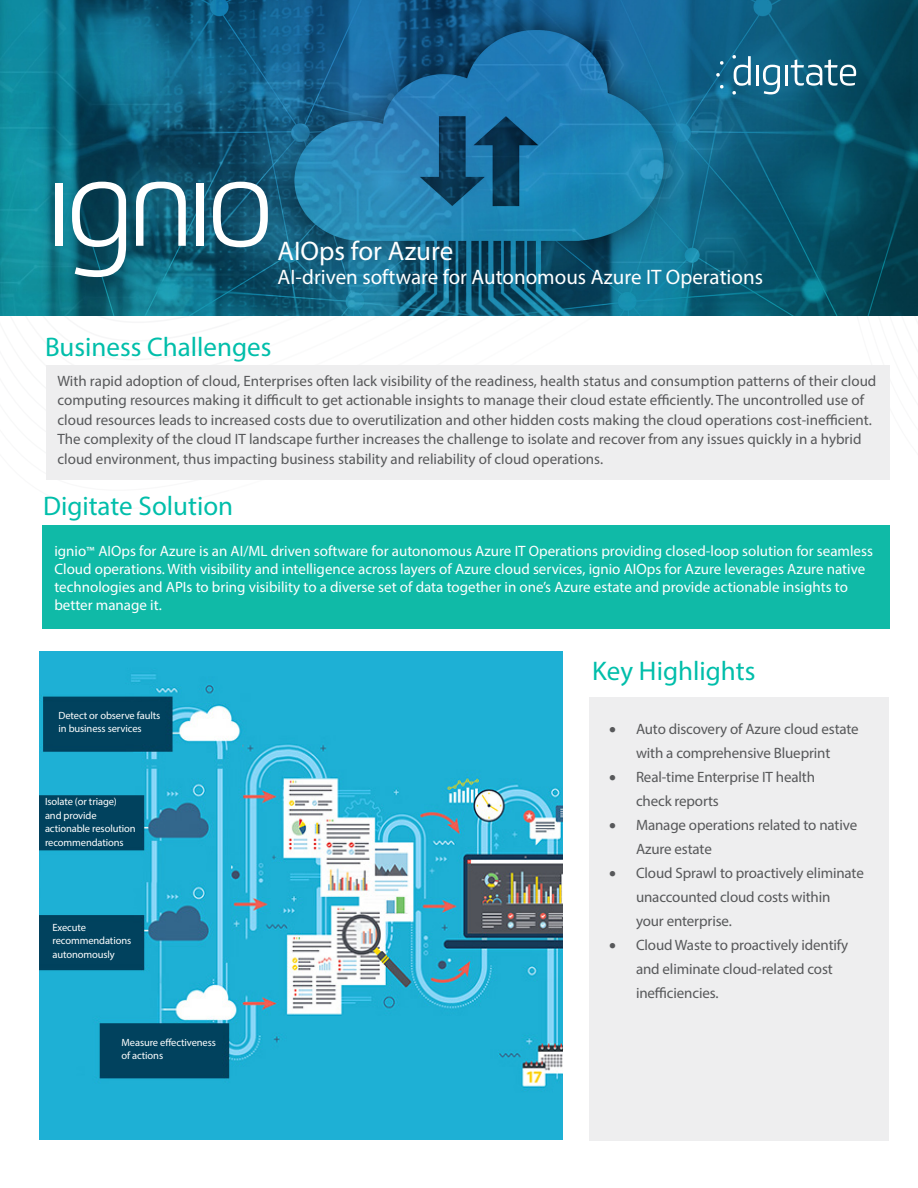
<style>
.page{position:relative;width:918px;height:1188px;background:#fff}
.page>*{position:absolute;margin:0;border:0;box-sizing:border-box;transform-origin:0 0}
.t1{font:27px "Myriad Pro";color:#00beaa}
.t2{font:27px "Myriad Pro";color:#fff}
.t3{font:21px "Myriad Pro";color:#fff}
.t4{font:15px/24px "Myriad Pro";color:#57585a}
.t5{font:15px/18px "Myriad Pro";color:#fff}
.Bullets{font:10.5px/13.5px "Myriad Pro";letter-spacing:-.01em;color:#fff}
.s1{font-size:13.5px}
</style>
<div class="page">
<div style="left:590px;top:698px;width:300px;height:444px;background:#eeeeef"></div>
<div style="left:46px;top:366px;width:844px;height:114px;background:#eeeeef"></div>
<img style="left:0;top:0;width:791px;height:316px">
<div style="left:42px;top:525px;width:848px;height:103px;background:#10baa7"></div>
<svg style="left:72px;top:182px;width:54px;height:95px"></svg>
<svg style="left:136px;top:182px;width:50px;height:64px"></svg>
<div style="left:196px;top:183px;width:7px;height:63px;background:#fff"></div>
<div style="left:55px;top:183px;width:7px;height:63px;background:#fff"></div>
<svg style="left:213px;top:182px;width:55px;height:65px"></svg>
<svg style="left:716px;top:73px;width:4px;height:4px"></svg>
<svg style="left:720px;top:85px;width:4px;height:4px"></svg>
<svg style="left:720px;top:61px;width:4px;height:4px"></svg>
<svg style="left:732px;top:55px;width:19px;height:40px"></svg>
<hr style="left:756px;top:65px;width:3px;height:20px;background:#fff">
<svg style="left:763px;top:65px;width:17px;height:29px"></svg>
<hr style="left:785px;top:65px;width:3px;height:20px;background:#fff">
<svg style="left:791px;top:0;width:127px;height:366px;background:#2a6678"></svg>
<img style="left:39px;top:651px;width:524px;height:489px">
<p class="t2" style="left:278px;top:235px;width:177px">AIOps for Azure</p>
<p class="t3" style="left:278px;top:264px;width:487px">AI-driven software for Autonomous Azure IT Operations</p>
<p class="t1" style="left:45px;top:331px;width:228px">Business Challenges</p>
<p class="t4" style="left:58px;top:371px;width:820px;line-height:19.5px">With rapid adoption of cloud, Enterprises often lack visibility of the readiness, health status and consumption patterns of their cloud computing resources making it difficult to get actionable insights to manage their cloud estate efficiently. The uncontrolled use of cloud resources leads to increased costs due to overutilization and other hidden costs making the cloud operations cost-inefficient.<br>The complexity of the cloud IT landscape further increases the challenge to isolate and recover from any issues quickly in a hybrid cloud environment, thus impacting business stability and reliability of cloud operations.</p>
<p class="t1" style="left:43px;top:490px;width:192px">Digitate Solution</p>
<p class="t5" style="left:54px;top:542px;width:820px">ignio<span class="s1">™</span> AIOps for Azure is an AI/ML driven software for autonomous Azure IT Operations providing closed-loop solution for seamless Cloud operations. With visibility and intelligence across layers of Azure cloud services, ignio AIOps for Azure leverages Azure native technologies and APIs to bring visibility to a diverse set of data together in one’s Azure estate and provide actionable insights to better manage it.</p>
<p class="Bullets" style="left:58px;top:708px;width:103px">Detect or observe faults in business services</p>
<p class="Bullets" style="left:45px;top:795px;width:92px">Isolate (or triage) and provide actionable resolution recommendations</p>
<p class="Bullets" style="left:52px;top:920px;width:80px">Execute recommendations autonomously</p>
<p class="Bullets" style="left:122px;top:1035px;width:96px">Measure effectiveness of actions</p>
<p class="t1" style="left:592px;top:655px;width:165px">Key Highlights</p>
<p class="t4" style="left:609px;top:716px;width:251px;text-align:center">• Auto discovery of Azure cloud estate with a comprehensive Blueprint</p>
<p class="t4" style="left:636px;top:764px;width:181px;text-indent:-27px">• Real-time Enterprise IT health check reports</p>
<p class="t4" style="left:636px;top:812px;width:223px;text-indent:-27px">• Manage operations related to native<br>Azure estate</p>
<p class="t4" style="left:636px;top:860px;width:229px;text-indent:-27px">• Cloud Sprawl to proactively eliminate unaccounted cloud costs within<br>your enterprise.</p>
<p class="t4" style="left:636px;top:932px;width:214px;text-indent:-27px">• Cloud Waste to proactively identify and eliminate cloud-related cost inefficiencies.</p>
</div>
